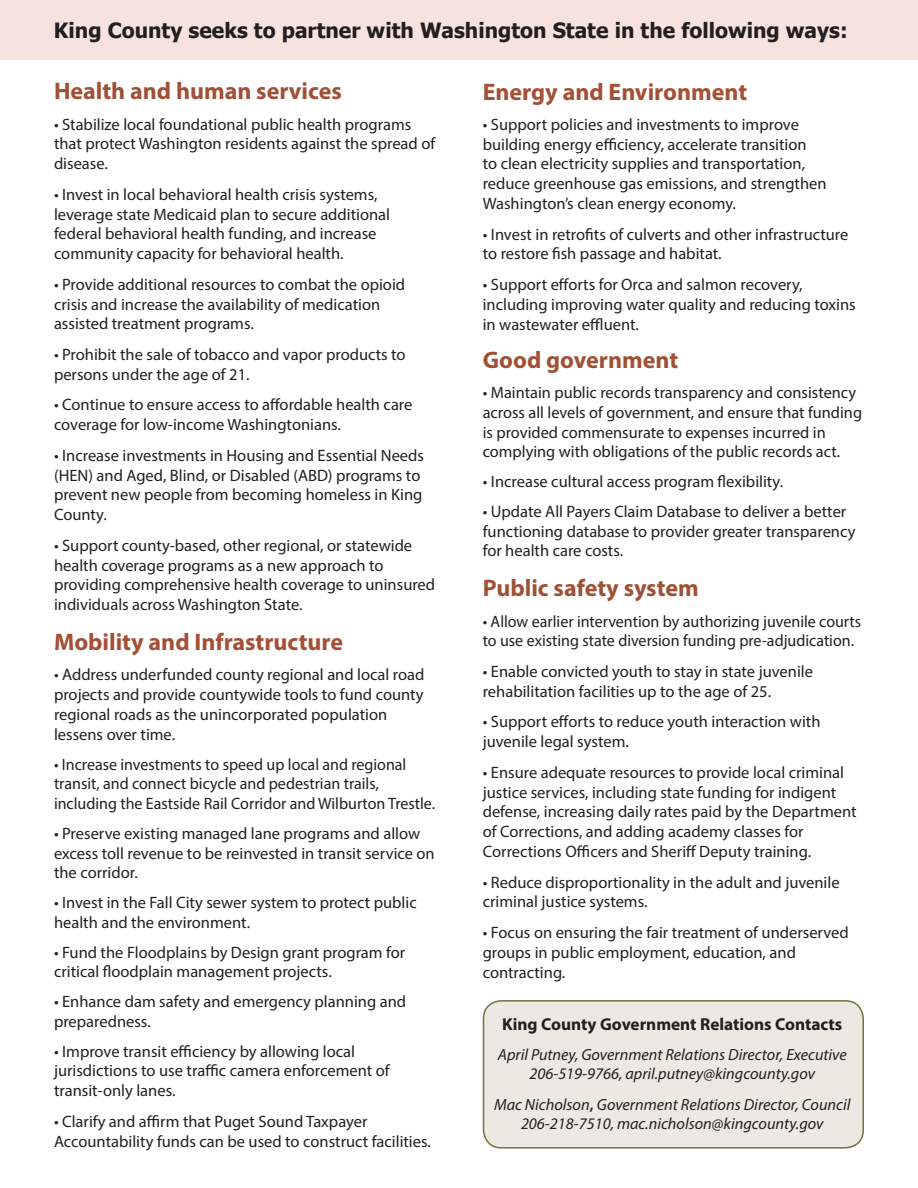
<style>
.page{position:relative;width:918px;height:1188px;background:#fff}
.page>*{position:absolute;margin:0;border:0;box-sizing:border-box;transform-origin:0 0}
.t1{font:700 24px "Myriad Pro";color:#9f5135}
.t2{font:700 24px "Myriad Pro";color:#a35035}
.t3{font:700 21px "Tahoma";color:#231f20}
.t4{font:700 17.25px "Myriad Pro";color:#231f20}
.Paragraph_Style_Back{font:16.5px/19.8px "Myriad Pro";color:#231f20}
.t5{font:italic 16.2px/19.5px "Myriad Pro";color:#231f20;text-align:center}
.s1{font-weight:600;font-style:normal}
</style>
<div class="page">
<div style="left:0;top:0;width:918px;height:59px;background:#f6e3de"></div>
<div style="left:484px;top:1001px;width:379px;height:147px;background:#eae9e2;border-radius:18px"></div>
<div style="left:483px;top:1000px;width:381px;height:149px;border:2px solid #76703d;border-radius:18px"></div>
<p class="t3" style="left:54px;top:15px;width:795px">King County seeks to partner with Washington State in the following ways:</p>
<p class="t1" style="left:54px;top:75px;width:289px">Health and human services</p>
<p class="Paragraph_Style_Back" style="left:54px;top:114px;width:383px">• Stabilize local foundational public health programs that protect Washington residents against the spread of disease.</p>
<p class="Paragraph_Style_Back" style="left:54px;top:184px;width:338px">• Invest in local behavioral health crisis systems, leverage state Medicaid plan to secure additional federal behavioral health funding, and increase community capacity for behavioral health.</p>
<p class="Paragraph_Style_Back" style="left:54px;top:274px;width:353px">• Provide additional resources to combat the opioid crisis and increase the availability of medication assisted treatment programs.</p>
<p class="Paragraph_Style_Back" style="left:54px;top:344px;width:353px">• Prohibit the sale of tobacco and vapor products to persons under the age of 21.</p>
<p class="Paragraph_Style_Back" style="left:54px;top:395px;width:360px">• Continue to ensure access to affordable health care coverage for low-income Washingtonians.</p>
<p class="Paragraph_Style_Back" style="left:54px;top:445px;width:372px">• Increase investments in Housing and Essential Needs (HEN) and Aged, Blind, or Disabled (ABD) programs to prevent new people from becoming homeless in King County.</p>
<p class="Paragraph_Style_Back" style="left:54px;top:535px;width:383px">• Support county-based, other regional, or statewide health coverage programs as a new approach to providing comprehensive health coverage to uninsured individuals across Washington State.</p>
<p class="t2" style="left:54px;top:626px;width:291px">Mobility and Infrastructure</p>
<p class="Paragraph_Style_Back" style="left:54px;top:665px;width:372px">• Address underfunded county regional and local road projects and provide countywide tools to fund county regional roads as the unincorporated population lessens over time.</p>
<p class="Paragraph_Style_Back" style="left:54px;top:754px;width:383px">• Increase investments to speed up local and regional transit, and connect bicycle and pedestrian trails, including the Eastside Rail Corridor and Wilburton Trestle.</p>
<p class="Paragraph_Style_Back" style="left:54px;top:823px;width:382px">• Preserve existing managed lane programs and allow excess toll revenue to be reinvested in transit service on the corridor.</p>
<p class="Paragraph_Style_Back" style="left:54px;top:892px;width:364px">• Invest in the Fall City sewer system to protect public health and the environment.</p>
<p class="Paragraph_Style_Back" style="left:54px;top:942px;width:353px">• Fund the Floodplains by Design grant program for critical floodplain management projects.</p>
<p class="Paragraph_Style_Back" style="left:54px;top:991px;width:354px">• Enhance dam safety and emergency planning and preparedness.</p>
<p class="Paragraph_Style_Back" style="left:54px;top:1041px;width:337px">• Improve transit efficiency by allowing local jurisdictions to use traffic camera enforcement of transit-only lanes.</p>
<p class="Paragraph_Style_Back" style="left:54px;top:1111px;width:378px">• Clarify and affirm that Puget Sound Taxpayer<br>Accountability funds can be used to construct facilities.</p>
<p class="t2" style="left:483px;top:76px;width:266px">Energy and Environment</p>
<p class="Paragraph_Style_Back" style="left:483px;top:114px;width:345px">• Support policies and investments to improve building energy efficiency, accelerate transition<br>to clean electricity supplies and transportation, reduce greenhouse gas emissions, and strengthen Washington’s clean energy economy.</p>
<p class="Paragraph_Style_Back" style="left:483px;top:224px;width:367px">• Invest in retrofits of culverts and other infrastructure to restore fish passage and habitat.</p>
<p class="Paragraph_Style_Back" style="left:483px;top:274px;width:375px">• Support efforts for Orca and salmon recovery, including improving water quality and reducing toxins in wastewater effluent.</p>
<p class="t1" style="left:483px;top:345px;width:197px">Good government</p>
<p class="Paragraph_Style_Back" style="left:483px;top:382px;width:381px">• Maintain public records transparency and consistency across all levels of government, and ensure that funding is provided commensurate to expenses incurred in complying with obligations of the public records act.</p>
<p class="Paragraph_Style_Back" style="left:483px;top:471px;width:302px">• Increase cultural access program flexibility.</p>
<p class="Paragraph_Style_Back" style="left:483px;top:501px;width:374px">• Update All Payers Claim Database to deliver a better functioning database to provider greater transparency for health care costs.</p>
<p class="t1" style="left:483px;top:572px;width:217px">Public safety system</p>
<p class="Paragraph_Style_Back" style="left:483px;top:611px;width:380px">• Allow earlier intervention by authorizing juvenile courts to use existing state diversion funding pre-adjudication.</p>
<p class="Paragraph_Style_Back" style="left:483px;top:661px;width:332px">• Enable convicted youth to stay in state juvenile rehabilitation facilities up to the age of 25.</p>
<p class="Paragraph_Style_Back" style="left:483px;top:712px;width:339px">• Support efforts to reduce youth interaction with juvenile legal system.</p>
<p class="Paragraph_Style_Back" style="left:483px;top:762px;width:375px">• Ensure adequate resources to provide local criminal justice services, including state funding for indigent defense, increasing daily rates paid by the Department of Corrections, and adding academy classes for Corrections Officers and Sheriff Deputy training.</p>
<p class="Paragraph_Style_Back" style="left:483px;top:872px;width:358px">• Reduce disproportionality in the adult and juvenile criminal justice systems.</p>
<p class="Paragraph_Style_Back" style="left:483px;top:922px;width:368px">• Focus on ensuring the fair treatment of underserved groups in public employment, education, and contracting.</p>
<p class="t4" style="left:502px;top:1013px;width:342px">King County Government Relations Contacts</p>
<p class="t5" style="left:498px;top:1045px;width:351px">April Putney, Government Relations Director, Executive<br>206-519-9766, april.putney@kingcounty.gov</p>
<p class="t5" style="left:494px;top:1094px;width:358px">Mac Nicholson<span class="s1">,</span> Government Relations Director, Council<br>206-218-7510, mac.nicholson@kingcounty.gov</p>
</div>
